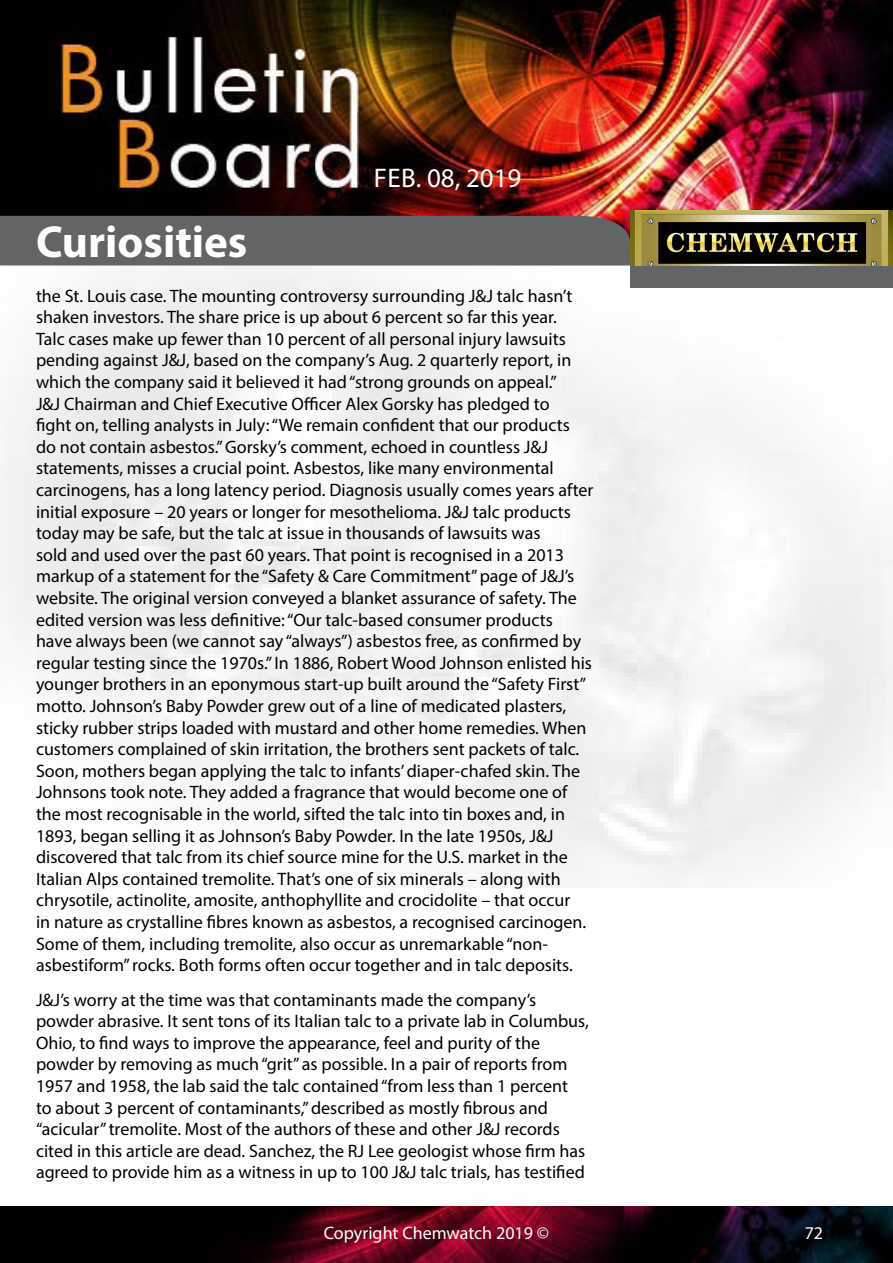
<style>
.page{position:relative;width:893px;height:1263px;background:#fff}
.page>*{position:absolute;margin:0;border:0;box-sizing:border-box;transform-origin:0 0}
.t1{font:700 45px "Myriad Pro";color:#fff}
.t2{font:27px "Myriad Pro";color:#fff}
.t3{font:18px/21.6px "Myriad Pro";color:#000}
.t4{font:18px "Myriad Pro";color:#fff}
</style>
<div class="page">
<img style="left:0;top:0;width:893px;height:887px">
<img style="left:892px;top:288px;width:1px;height:599px">
<div style="left:630px;top:265px;width:263px;height:23px;background:#636466"></div>
<img style="left:630px;top:210px;width:262px;height:56px">
<div style="left:0;top:216px;width:630px;height:50px;background:#636466"></div>
<img style="left:0;top:1206px;width:893px;height:57px">
<h2 class="t2" style="left:374px;top:161px;width:149px">Feb. 08, 2019</h2>
<h1 class="t1" style="left:36px;top:213px;width:213px">Curiosities</h1>
<p class="t3" style="left:36px;top:284px;width:559px">the St. Louis case. The mounting controversy surrounding J&amp;J talc hasn’t shaken investors. The share price is up about 6 percent so far this year.<br>Talc cases make up fewer than 10 percent of all personal injury lawsuits pending against J&amp;J, based on the company’s Aug. 2 quarterly report, in which the company said it believed it had “strong grounds on appeal.”<br>J&amp;J Chairman and Chief Executive Officer Alex Gorsky has pledged to<br>fight on, telling analysts in July: “We remain confident that our products do not contain asbestos.” Gorsky’s comment, echoed in countless J&amp;J statements, misses a crucial point. Asbestos, like many environmental carcinogens, has a long latency period. Diagnosis usually comes years after initial exposure – 20 years or longer for mesothelioma. J&amp;J talc products today may be safe, but the talc at issue in thousands of lawsuits was<br>sold and used over the past 60 years. That point is recognised in a 2013 markup of a statement for the “Safety &amp; Care Commitment” page of J&amp;J’s website. The original version conveyed a blanket assurance of safety. The edited version was less definitive: “Our talc-based consumer products have always been (we cannot say “always”) asbestos free, as confirmed by regular testing since the 1970s.” In 1886, Robert Wood Johnson enlisted his younger brothers in an eponymous start-up built around the “Safety First” motto. Johnson’s Baby Powder grew out of a line of medicated plasters, sticky rubber strips loaded with mustard and other home remedies. When customers complained of skin irritation, the brothers sent packets of talc.<br>Soon, mothers began applying the talc to infants’ diaper-chafed skin. The Johnsons took note. They added a fragrance that would become one of the most recognisable in the world, sifted the talc into tin boxes and, in 1893, began selling it as Johnson’s Baby Powder. In the late 1950s, J&amp;J discovered that talc from its chief source mine for the U.S. market in the Italian Alps contained tremolite. That’s one of six minerals – along with chrysotile, actinolite, amosite, anthophyllite and crocidolite – that occur<br>in nature as crystalline fibres known as asbestos, a recognised carcinogen.<br>Some of them, including tremolite, also occur as unremarkable “non&shy;asbestiform” rocks. Both forms often occur together and in talc deposits.</p>
<p class="t3" style="left:36px;top:988px;width:554px">J&amp;J’s worry at the time was that contaminants made the company’s powder abrasive. It sent tons of its Italian talc to a private lab in Columbus, Ohio, to find ways to improve the appearance, feel and purity of the powder by removing as much “grit” as possible. In a pair of reports from 1957 and 1958, the lab said the talc contained “from less than 1 percent<br>to about 3 percent of contaminants,” described as mostly fibrous and “acicular” tremolite. Most of the authors of these and other J&amp;J records cited in this article are dead. Sanchez, the RJ Lee geologist whose firm has agreed to provide him as a witness in up to 100 J&amp;J talc trials, has testified</p>
<p class="t4" style="left:324px;top:1222px;width:227px">Copyright Chemwatch 2019 ©</p>
<p class="t4" style="left:805px;top:1222px;width:20px">72</p>
</div>
